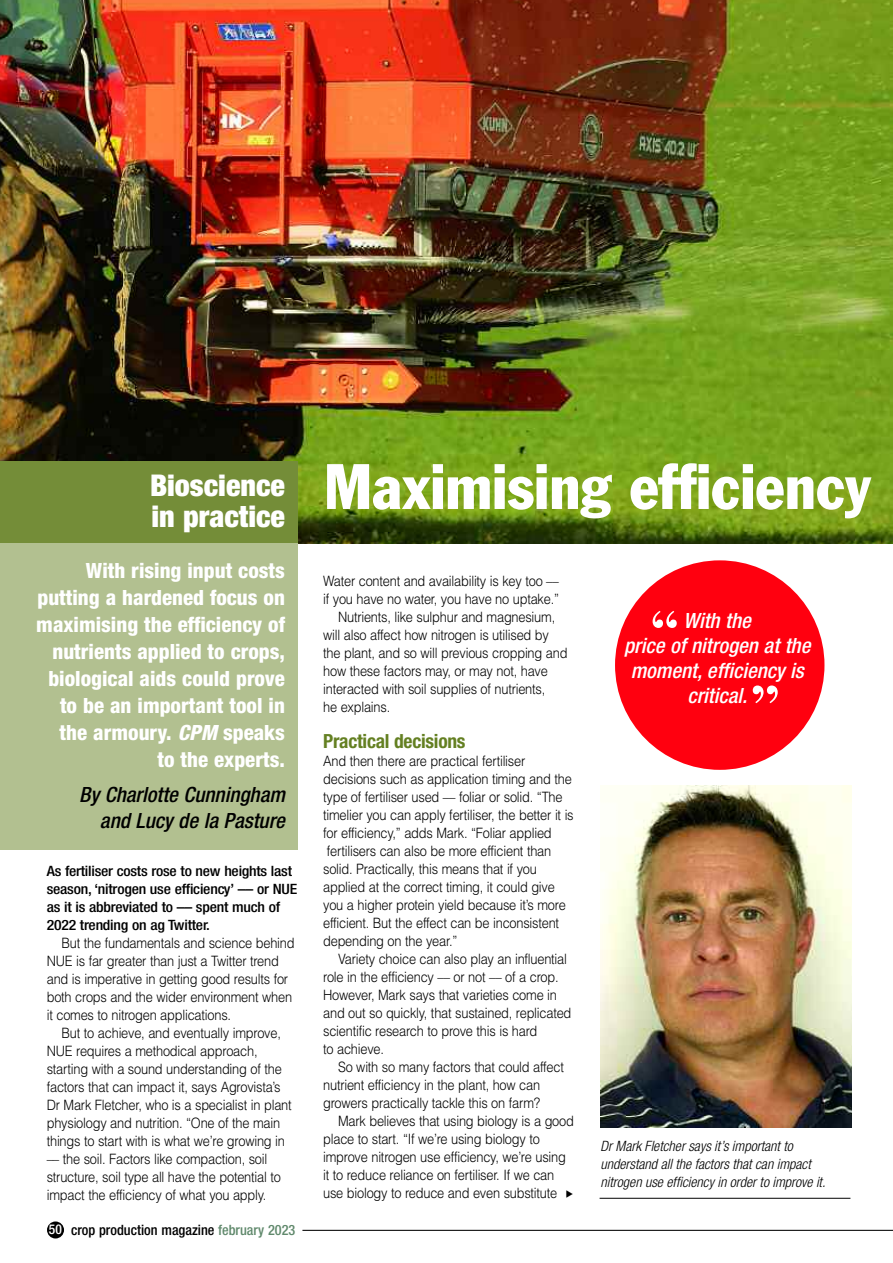
<style>
.page{position:relative;width:893px;height:1263px;background:#fff}
.page>*{position:absolute;margin:0;border:0;box-sizing:border-box;transform-origin:0 0}
.t1{font:condensed 63px "Franklin Gothic";color:#fff}
.t2{font:700 54.45px "Bodoni BT";color:#fff}
.t3{font:700 52.65px "Bodoni BT";color:#fff}
.t4{font:900 condensed 30px/31.5px "Helvetica Neue";color:#fff}
.t5{font:800 condensed 21px/27px "Helvetica Neue";color:#fff;text-align:right}
.t6{font:italic 500 condensed 21px/25.2px "Helvetica Neue";color:#fff;text-align:center}
.t7{font:italic 500 condensed 21px/25.2px "Helvetica Neue";color:#000;text-align:right}
.t8{font:700 condensed 19.5px "Helvetica Neue";letter-spacing:-.015em;color:#648022}
.t9{font:300 14.25px/18px "Helvetica";letter-spacing:-.015em;color:#000;scale:.9 1}
.t10{font:500 condensed 14.25px/18px "Helvetica Neue";letter-spacing:-.015em;color:#000;scale:1.1 1}
.t11{font:italic 300 condensed 14.25px/18px "Helvetica Neue";color:#000}
.t12{font:500 condensed 14.25px "Helvetica Neue";letter-spacing:-.015em;color:#000}
.s1{font-style:italic}
.s2{font-size:13.5px;color:#fff}
.s3{color:#60896c}
</style>
<div class="page">
<img style="left:0;top:0;width:893px;height:544px">
<div style="left:615px;top:560px;width:209px;height:210px;background:#ff000f;border-radius:50%"></div>
<hr style="left:600px;top:1198px;width:250px;height:1px;background:#000">
<img style="left:601px;top:786px;width:250px;height:342px">
<div style="left:0;top:461px;width:298px;height:85px;background:#748d38"></div>
<div style="left:0;top:544px;width:298px;height:306px;background:#b2c090"></div>
<div style="left:47px;top:1221px;width:17px;height:17px;background:#000;border-radius:50%"></div>
<hr style="left:302px;top:1230px;width:591px;height:1px;background:#000">
<h3 class="t4" style="left:150px;top:472px;width:136px">Bioscience in practice</h3>
<h3 class="t5" style="left:36px;top:558px;width:250px">With rising input costs putting a hardened focus on maximising the efficiency of nutrients applied to crops, biological aids could prove to be an important tool in the armoury. <span class="s1">CPM</span> speaks<br>to the experts.</h3>
<h3 class="t7" style="left:79px;top:784px;width:207px">By Charlotte Cunningham and Lucy de la Pasture</h3>
<p class="t10" style="left:47px;top:863px;width:229px">As fertiliser costs rose to new heights last season, ‘nitrogen use efficiency’ –– or NUE as it is abbreviated to –– spent much of 2022 trending on ag Twitter.</p>
<p class="t9" style="left:47px;top:934px;width:277px;text-indent:15px">But the fundamentals and science behind NUE is far greater than just a Twitter trend and is imperative in getting good results for both crops and the wider environment when it comes to nitrogen applications.</p>
<p class="t9" style="left:47px;top:1024px;width:274px;text-indent:15px">But to achieve, and eventually improve, NUE requires a methodical approach, starting with a sound understanding of the factors that can impact it, says Agrovista’s Dr Mark Fletcher, who is a specialist in plant physiology and nutrition. “One of the main things to start with is what we’re growing in –– the soil. Factors like compaction, soil structure, soil type all have the potential to impact the efficiency of what you apply.</p>
<p class="t12" style="left:49px;top:1225px;width:248px"><span class="s2">50</span> crop production magazine <span class="s3">february 2023</span></p>
<h1 class="t1" style="left:324px;top:464px;width:548px">Maximising efficiency</h1>
<p class="t9" style="left:323px;top:572px;width:263px">Water content and availability is key too ––</p>
<p class="t9" style="left:323px;top:590px;width:264px">if you have no water, you have no uptake.”</p>
<p class="t9" style="left:338px;top:608px;width:243px">Nutrients, like sulphur and magnesium,</p>
<p class="t9" style="left:323px;top:626px;width:252px">will also affect how nitrogen is utilised by</p>
<p class="t9" style="left:323px;top:644px;width:273px">the plant, and so will previous cropping and</p>
<p class="t9" style="left:323px;top:662px;width:251px">how these factors may, or may not, have</p>
<p class="t9" style="left:323px;top:680px;width:248px">interacted with soil supplies of nutrients,</p>
<p class="t9" style="left:323px;top:698px;width:76px">he explains.</p>
<h3 class="t8" style="left:323px;top:734px;width:144px">Practical decisions</h3>
<p class="t9" style="left:323px;top:752px;width:280px">And then there are practical fertiliser decisions such as application timing and the type of fertiliser used –– foliar or solid. “The timelier you can apply fertiliser, the better it is for efficiency,” adds Mark. “Foliar applied fertilisers can also be more efficient than solid. Practically, this means that if you applied at the correct timing, it could give you a higher protein yield because it’s more efficient. But the effect can be inconsistent depending on the year.”</p>
<p class="t9" style="left:323px;top:950px;width:277px;text-indent:15px">Variety choice can also play an influential role in the efficiency –– or not –– of a crop.<br>However, Mark says that varieties come in and out so quickly, that sustained, replicated scientific research to prove this is hard<br>to achieve.</p>
<p class="t9" style="left:323px;top:1058px;width:269px;text-indent:15px">So with so many factors that could affect nutrient efficiency in the plant, how can growers practically tackle this on farm?</p>
<p class="t9" style="left:323px;top:1112px;width:280px;text-indent:15px">Mark believes that using biology is a good place to start. “If we’re using biology to improve nitrogen use efficiency, we’re using it to reduce reliance on fertiliser. If we can use biology to reduce and even substitute</p>
<h3 class="t3" style="left:649px;top:612px;width:31px">“</h3>
<h3 class="t6" style="left:624px;top:610px;width:188px">With the<br>price of nitrogen at the moment, efficiency is critical.</h3>
<h2 class="t2" style="left:749px;top:686px;width:32px">”</h2>
<p class="t11" style="left:601px;top:1138px;width:226px">Dr Mark Fletcher says it’s important to understand all the factors that can impact nitrogen use efficiency in order to improve it.</p>
</div>
